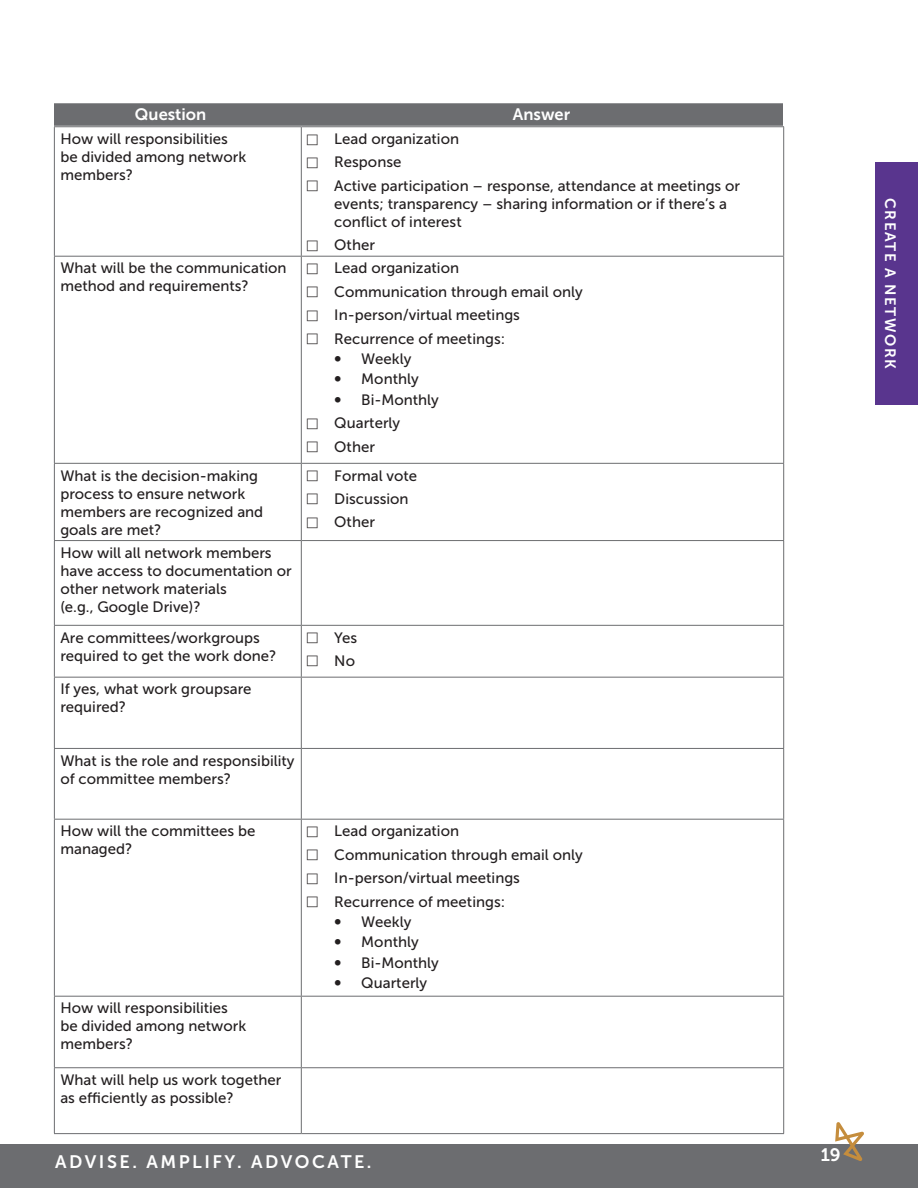
<style>
.page{position:relative;width:918px;height:1188px;background:#fff}
.page>*{position:absolute;margin:0;border:0;box-sizing:border-box;transform-origin:0 0}
.t1{font:18px "Museo Sans 700";letter-spacing:.14em;color:#fff}
.t2{font:16.5px "Museo Sans 700";color:#fff}
.t3{font:15px/18px "Museo Sans 500";color:#231f20}
.t4{font:15px "Museo Sans 700";letter-spacing:.1em;color:#fff}
.s1{font-size:18px}
</style>
<div class="page">
<div style="left:0;top:1144px;width:918px;height:44px;background:#6c6d70"></div>
<svg style="left:835px;top:1122px;width:29px;height:39px"></svg>
<div style="left:875px;top:162px;width:43px;height:243px;background:#59358e"></div>
<div style="left:54px;top:103px;width:729px;height:23px;background:#6c6d70"></div>
<hr style="left:54px;top:126px;width:247px;height:1px;background:#6c6d70">
<hr style="left:54px;top:127px;width:1px;height:129px;background:#6c6d70">
<hr style="left:301px;top:126px;width:483px;height:1px;background:#6c6d70">
<hr style="left:301px;top:127px;width:1px;height:129px;background:#6c6d70">
<hr style="left:783px;top:127px;width:1px;height:129px;background:#6c6d70">
<hr style="left:54px;top:256px;width:247px;height:1px;background:#6c6d70">
<hr style="left:54px;top:257px;width:1px;height:206px;background:#6c6d70">
<hr style="left:301px;top:256px;width:483px;height:1px;background:#6c6d70">
<hr style="left:301px;top:257px;width:1px;height:206px;background:#6c6d70">
<hr style="left:783px;top:257px;width:1px;height:206px;background:#6c6d70">
<hr style="left:54px;top:463px;width:247px;height:1px;background:#6c6d70">
<hr style="left:54px;top:464px;width:1px;height:76px;background:#6c6d70">
<hr style="left:301px;top:463px;width:483px;height:1px;background:#6c6d70">
<hr style="left:301px;top:464px;width:1px;height:76px;background:#6c6d70">
<hr style="left:783px;top:464px;width:1px;height:76px;background:#6c6d70">
<hr style="left:54px;top:540px;width:247px;height:1px;background:#6c6d70">
<hr style="left:54px;top:541px;width:1px;height:84px;background:#6c6d70">
<hr style="left:301px;top:540px;width:483px;height:1px;background:#6c6d70">
<hr style="left:301px;top:541px;width:1px;height:84px;background:#6c6d70">
<hr style="left:783px;top:541px;width:1px;height:84px;background:#6c6d70">
<hr style="left:54px;top:625px;width:247px;height:1px;background:#6c6d70">
<hr style="left:54px;top:626px;width:1px;height:51px;background:#6c6d70">
<hr style="left:301px;top:625px;width:483px;height:1px;background:#6c6d70">
<hr style="left:301px;top:626px;width:1px;height:51px;background:#6c6d70">
<hr style="left:783px;top:626px;width:1px;height:51px;background:#6c6d70">
<hr style="left:54px;top:677px;width:247px;height:1px;background:#6c6d70">
<hr style="left:54px;top:678px;width:1px;height:70px;background:#6c6d70">
<hr style="left:301px;top:677px;width:483px;height:1px;background:#6c6d70">
<hr style="left:301px;top:678px;width:1px;height:70px;background:#6c6d70">
<hr style="left:783px;top:678px;width:1px;height:70px;background:#6c6d70">
<hr style="left:54px;top:748px;width:247px;height:1px;background:#6c6d70">
<hr style="left:54px;top:749px;width:1px;height:70px;background:#6c6d70">
<hr style="left:301px;top:748px;width:483px;height:1px;background:#6c6d70">
<hr style="left:301px;top:749px;width:1px;height:70px;background:#6c6d70">
<hr style="left:783px;top:749px;width:1px;height:70px;background:#6c6d70">
<hr style="left:54px;top:819px;width:247px;height:1px;background:#6c6d70">
<hr style="left:54px;top:820px;width:1px;height:176px;background:#6c6d70">
<hr style="left:301px;top:819px;width:483px;height:1px;background:#6c6d70">
<hr style="left:301px;top:820px;width:1px;height:176px;background:#6c6d70">
<hr style="left:783px;top:820px;width:1px;height:176px;background:#6c6d70">
<hr style="left:54px;top:996px;width:247px;height:1px;background:#6c6d70">
<hr style="left:54px;top:997px;width:1px;height:70px;background:#6c6d70">
<hr style="left:301px;top:996px;width:483px;height:1px;background:#6c6d70">
<hr style="left:301px;top:997px;width:1px;height:70px;background:#6c6d70">
<hr style="left:783px;top:997px;width:1px;height:70px;background:#6c6d70">
<hr style="left:54px;top:1067px;width:247px;height:1px;background:#6c6d70">
<hr style="left:54px;top:1068px;width:1px;height:65px;background:#6c6d70">
<hr style="left:301px;top:1067px;width:483px;height:1px;background:#6c6d70">
<hr style="left:301px;top:1068px;width:1px;height:65px;background:#6c6d70">
<hr style="left:783px;top:1068px;width:1px;height:65px;background:#6c6d70">
<hr style="left:54px;top:1133px;width:247px;height:1px;background:#6c6d70">
<hr style="left:301px;top:1133px;width:483px;height:1px;background:#6c6d70">
<p class="t2" style="left:135px;top:105px;width:73px">Question</p>
<p class="t2" style="left:513px;top:105px;width:59px">Answer</p>
<p class="t3" style="left:60px;top:130px;width:188px">How will responsibilities be divided among network members?</p>
<p class="t3" style="left:334px;top:127px;width:407px;line-height:23.4px">Lead organization<br>Response<br>Active participation – response, attendance at meetings or</p>
<p class="t3" style="left:334px;top:195px;width:394px">events; transparency – sharing information or if there’s a conflict of interest</p>
<p class="t3" style="left:334px;top:236px;width:42px">Other</p>
<p class="t3" style="left:60px;top:259px;width:228px">What will be the communication method and requirements?</p>
<p class="t3" style="left:334px;top:257px;width:250px;line-height:23.4px">Lead organization<br>Communication through email only<br>In-person/virtual meetings<br>Recurrence of meetings:</p>
<p class="t3" style="left:334px;top:350px;width:79px"><span class="s1">•</span> Weekly</p>
<p class="t3" style="left:334px;top:370px;width:86px"><span class="s1">•</span> Monthly</p>
<p class="t3" style="left:334px;top:388px;width:106px;line-height:23.4px"><span class="s1">•</span> Bi-Monthly<br>Quarterly<br>Other</p>
<p class="t3" style="left:60px;top:466px;width:204px">What is the decision-making process to ensure network members are recognized and goals are met?</p>
<p class="t3" style="left:334px;top:464px;width:84px;line-height:23.4px">Formal vote<br>Discussion<br>Other</p>
<p class="t3" style="left:60px;top:544px;width:233px">How will all network members have access to documentation or other network materials<br>(e.g., Google Drive)?</p>
<p class="t3" style="left:60px;top:628px;width:218px">Are committees/workgroups required to get the work done?</p>
<p class="t3" style="left:334px;top:626px;width:25px;line-height:23.4px">Yes<br>No</p>
<p class="t3" style="left:60px;top:680px;width:193px">If yes, what work groupsare required?</p>
<p class="t3" style="left:60px;top:752px;width:236px">What is the role and responsibility of committee members?</p>
<p class="t3" style="left:60px;top:822px;width:197px">How will the committees be managed?</p>
<p class="t3" style="left:334px;top:820px;width:250px;line-height:23.4px">Lead organization<br>Communication through email only<br>In-person/virtual meetings<br>Recurrence of meetings:</p>
<p class="t3" style="left:334px;top:913px;width:79px"><span class="s1">•</span> Weekly</p>
<p class="t3" style="left:334px;top:933px;width:86px"><span class="s1">•</span> Monthly</p>
<p class="t3" style="left:334px;top:954px;width:106px"><span class="s1">•</span> Bi-Monthly</p>
<p class="t3" style="left:334px;top:974px;width:94px"><span class="s1">•</span> Quarterly</p>
<p class="t3" style="left:60px;top:999px;width:188px">How will responsibilities be divided among network members?</p>
<p class="t3" style="left:60px;top:1071px;width:223px">What will help us work together as efficiently as possible?</p>
<p class="t1" style="left:55px;top:1152px;width:318px">ADVISE. AMPLIFY. ADVOCATE.</p>
<p class="t4" style="left:899px;top:198px;width:172px;rotate:90deg">CREATE A NETWORK</p>
<p class="t1" style="left:821px;top:1145px;width:22px">19</p>
</div>
